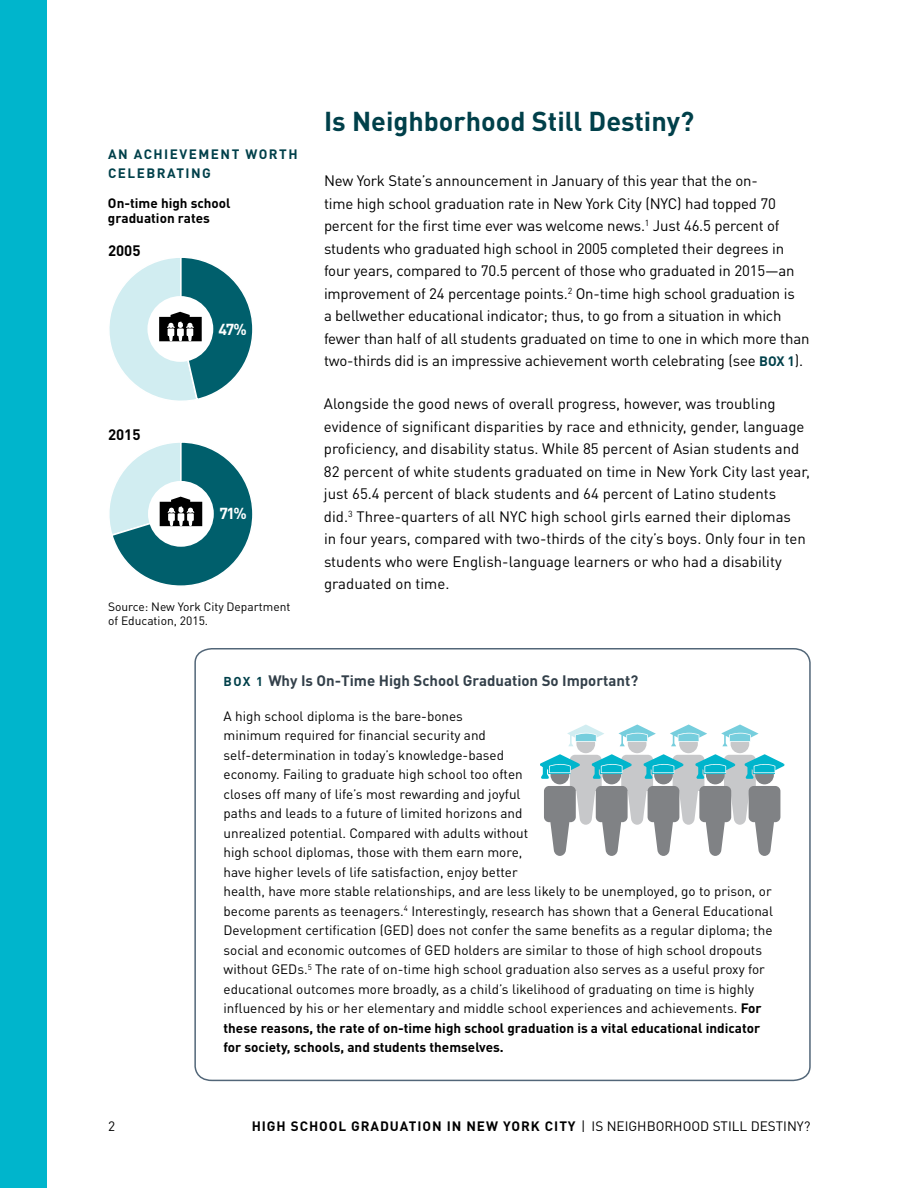
<style>
.page{position:relative;width:918px;height:1188px;background:#fff}
.page>*{position:absolute;margin:0;border:0;box-sizing:border-box;transform-origin:0 0}
.t1{font:700 27px "DINOT";color:#00404a}
.t2{font:700 15.75px "DINOT";color:#fff}
.t3{font:15px/22.5px "DINOT";letter-spacing:-.01em;color:#000}
.t4{font:700 15px "DINOT";color:#33404a}
.t5{font:700 15px "DINOT";color:#000}
.t6{font:13.5px/19.5px "DINOT";color:#000}
.t7{font:700 13.5px "DINOT";letter-spacing:.07em;color:#000}
.t8{font:700 13.5px/14.4px "DINOT";letter-spacing:.01em;color:#000}
.t9{font:700 13.5px "DINOT";letter-spacing:.11em;color:#00404a}
.t10{font:12px/14.4px "DINOT";color:#000}
.s1{font-weight:700;font-size:13.5px;color:#00404a}
.s2{font-size:12.75px;color:#00404a}
.s3{font-weight:700}
.s4{font-weight:400}
</style>
<div class="page">
<div style="left:0;top:0;width:46px;height:1188px;background:#00b5cc"></div>
<svg style="left:194px;top:648px;width:617px;height:434px"></svg>
<svg style="left:109px;top:442px;width:144px;height:144px"></svg>
<svg style="left:109px;top:258px;width:144px;height:143px"></svg>
<svg style="left:540px;top:725px;width:244px;height:131px"></svg>
<p class="t9" style="left:108px;top:145px;width:55px">AN AChie</p>
<p class="t9" style="left:180px;top:145px;width:21px">vement</p>
<p class="t9" style="left:245px;top:145px;width:12px">worth</p>
<p class="t9" style="left:108px;top:164px;width:39px">celebrating</p>
<p class="t8" style="left:108px;top:196px;width:124px">On-time high school graduation rates</p>
<p class="t5" style="left:108px;top:240px;width:34px">2005</p>
<p class="t5" style="left:108px;top:425px;width:34px">2015</p>
<p class="t2" style="left:218px;top:318px;width:30px">47%</p>
<p class="t2" style="left:219px;top:503px;width:29px">71%</p>
<p class="t10" style="left:108px;top:599px;width:184px">Source: New York City Department of Education, 2015.</p>
<h1 class="t1" style="left:324px;top:103px;width:372px">Is Neighborhood Still Destiny?</h1>
<p class="t3" style="left:324px;top:169px;width:487px">New York State’s announcement in January of this year that the on-<br>time high school graduation rate in New York City (NYC) had topped 70 percent for the first time ever was welcome news.<sup>1</sup> Just 46.5 percent of students who graduated high school in 2005 completed their degrees in four years, compared to 70.5 percent of those who graduated in 2015—an improvement of 24 percentage points.<sup>2</sup> On-time high school graduation is<br>a bellwether educational indicator; thus, to go from a situation in which fewer than half of all students graduated on time to one in which more than two-thirds did is an impressive achievement worth celebrating (see <span class="s1">BOX 1</span>).</p>
<p class="t3" style="left:324px;top:392px;width:488px">Alongside the good news of overall progress, however, was troubling evidence of significant disparities by race and ethnicity, gender, language proficiency, and disability status. While 85 percent of Asian students and 82 percent of white students graduated on time in New York City last year, just 65.4 percent of black students and 64 percent of Latino students<br>did.<sup>3</sup> Three-quarters of all NYC high school girls earned their diplomas<br>in four years, compared with two-thirds of the city’s boys. Only four in ten students who were English-language learners or who had a disability graduated on time.</p>
<p class="t4" style="left:224px;top:671px;width:416px"><span class="s2">Box 1</span> Why Is On-Time High School Graduation So Important?</p>
<p class="t6" style="left:224px;top:706px;width:551px">A high school diploma is the bare-bones<br>minimum required for financial security and<br>self-determination in today’s knowledge-based<br>economy. Failing to graduate high school too often<br>closes off many of life’s most rewarding and joyful<br>paths and leads to a future of limited horizons and<br>unrealized potential. Compared with adults without<br>high school diplomas, those with them earn more,<br>have higher levels of life satisfaction, enjoy better<br>health, have more stable relationships, and are less likely to be unemployed, go to prison, or become parents as teenagers.<sup>4</sup> Interestingly, research has shown that a General Educational Development certification (GED) does not confer the same benefits as a regular diploma; the social and economic outcomes of GED holders are similar to those of high school dropouts without GEDs.<sup>5</sup> The rate of on-time high school graduation also serves as a useful proxy for educational outcomes more broadly, as a child’s likelihood of graduating on time is highly influenced by his or her elementary and middle school experiences and achievements. <span class="s3">For these reasons, the rate of on-time high school graduation is a vital educational indicator for society, schools, and students themselves.</span></p>
<p class="t6" style="left:108px;top:1116px;width:9px">2</p>
<p class="t7" style="left:252px;top:1117px;width:560px">HIGH SCHOOL GRADUATION IN NEW YORK CITY <span class="s4">| IS NEIGHBORHOOD STILL DESTINY?</span></p>
</div>
